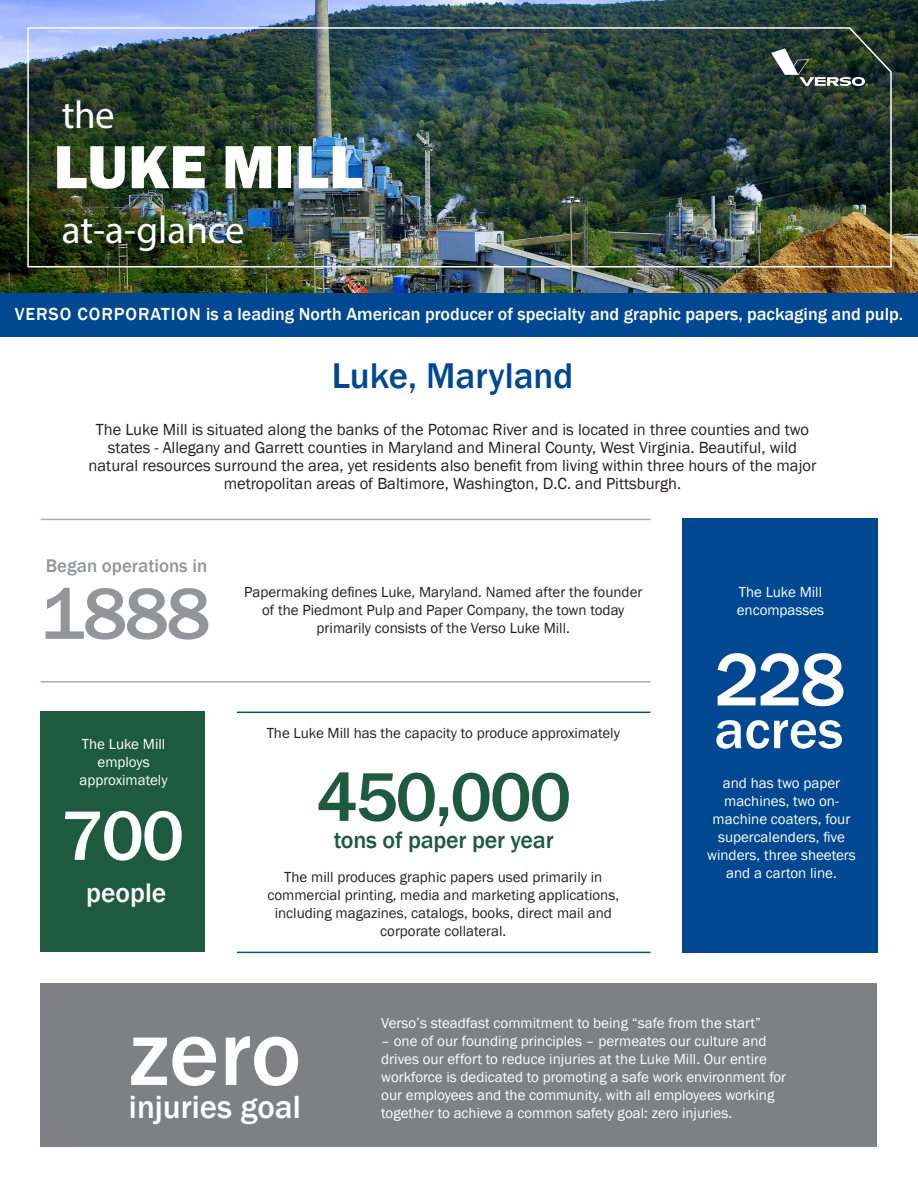
<style>
.page{position:relative;width:918px;height:1188px;background:#fff}
.page>*{position:absolute;margin:0;border:0;box-sizing:border-box;transform-origin:0 0}
.t1{font:500 96px "Franklin Gothic";color:#fff}
.t2{font:500 77.25px "Franklin Gothic";color:#fff}
.t3{font:500 75px "Franklin Gothic";color:#939598}
.t4{font:500 72.45px "Franklin Gothic";color:#fff}
.t5{font:500 71.25px "Franklin Gothic";letter-spacing:-.03em;color:#1e5a40}
.t6{font:800 63px "Franklin Gothic";color:#fff}
.t7{font:500 55.65px "Franklin Gothic";color:#fff}
.t8{font:39px "Myriad Pro";color:#fff}
.t9{font:500 36.75px "Franklin Gothic";color:#014892}
.t10{font:500 33px "Franklin Gothic";color:#fff}
.t11{font:500 27.6px "Franklin Gothic";color:#fff}
.t12{font:500 24px "Franklin Gothic";letter-spacing:-.01em;color:#1e5a40}
.t13{font:500 18.9px "Franklin Gothic";color:#939598}
.t14{font:500 18px "Franklin Gothic";color:#fff}
.t15{font:16.5px/18px "Franklin Gothic";color:#231f20;text-align:center}
.t16{font:15px/18px "Franklin Gothic";color:#fff}
.t17{font:15px/18px "Franklin Gothic";color:#231f20;text-align:center}
</style>
<div class="page">
<hr style="left:41px;top:519px;width:610px;height:1px;background:#b3aca4">
<img style="left:0;top:0;width:918px;height:293px">
<img style="left:27px;top:26px;width:865px;height:242px">
<svg style="left:771px;top:48px;width:97px;height:38px;background:#4a5a51"></svg>
<div style="left:0;top:293px;width:918px;height:43px;background:#014892"></div>
<div style="left:40px;top:984px;width:838px;height:163px;background:#7e8083"></div>
<div style="left:40px;top:712px;width:165px;height:240px;background:#1e5a40"></div>
<hr style="left:237px;top:712px;width:414px;height:1px;background:#005963">
<div style="left:682px;top:519px;width:196px;height:434px;background:#014892"></div>
<hr style="left:40px;top:681px;width:611px;height:1px;background:#b3aca4">
<hr style="left:237px;top:952px;width:414px;height:1px;background:#005963">
<p class="t8" style="left:62px;top:91px;width:54px">the</p>
<p class="t6" style="left:54px;top:126px;width:311px">LUKE MILL</p>
<p class="t8" style="left:62px;top:205px;width:184px">at-a-glance</p>
<p class="t14" style="left:15px;top:303px;width:890px">VERSO CORPORATION is a leading North American producer of specialty and graphic papers, packaging and pulp.</p>
<p class="t9" style="left:332px;top:353px;width:243px">Luke, Maryland</p>
<p class="t15" style="left:89px;top:421px;width:729px">The Luke Mill is situated along the banks of the Potomac River and is located in three counties and two states - Allegany and Garrett counties in Maryland and Mineral County, West Virginia. Beautiful, wild natural resources surround the area, yet residents also benefit from living within three hours of the major metropolitan areas of Baltimore, Washington, D.C. and Pittsburgh.</p>
<p class="t13" style="left:46px;top:554px;width:163px">Began operations in</p>
<p class="t3" style="left:40px;top:567px;width:171px">1888</p>
<p class="t16" style="left:82px;top:735px;width:85px">The Luke Mill</p>
<p class="t16" style="left:80px;top:753px;width:90px;text-align:center">employs approximately</p>
<p class="t4" style="left:61px;top:791px;width:125px">700</p>
<p class="t11" style="left:86px;top:875px;width:82px">people</p>
<p class="t17" style="left:244px;top:583px;width:400px">Papermaking defines Luke, Maryland. Named after the founder of the Piedmont Pulp and Paper Company, the town today</p>
<p class="t17" style="left:317px;top:619px;width:255px">primarily consists of the Verso Luke Mill.</p>
<p class="t17" style="left:267px;top:724px;width:355px">The Luke Mill has the capacity to produce approximately</p>
<p class="t5" style="left:316px;top:753px;width:257px">450,000</p>
<p class="t12" style="left:334px;top:825px;width:221px">tons of paper per year</p>
<p class="t17" style="left:284px;top:869px;width:320px">The mill produces graphic papers used primarily in</p>
<p class="t17" style="left:267px;top:887px;width:353px">commercial printing, media and marketing applications, including magazines, catalogs, books, direct mail and</p>
<p class="t17" style="left:380px;top:923px;width:128px">corporate collateral.</p>
<p class="t16" style="left:737px;top:583px;width:89px">The Luke Mill encompasses</p>
<p class="t2" style="left:714px;top:632px;width:133px">228</p>
<p class="t7" style="left:714px;top:695px;width:130px">acres</p>
<p class="t16" style="left:707px;top:774px;width:150px;text-align:center">and has two paper machines, two on&shy;machine coaters, four supercalenders, five winders, three sheeters and a carton line.</p>
<p class="t1" style="left:129px;top:994px;width:174px">zero</p>
<p class="t10" style="left:129px;top:1087px;width:173px">injuries goal</p>
<p class="t16" style="left:381px;top:1015px;width:381px">Verso’s steadfast commitment to being “safe from the start”</p>
<p class="t16" style="left:381px;top:1033px;width:407px">– one of our founding principles – permeates our culture and drives our effort to reduce injuries at the Luke Mill. Our entire workforce is dedicated to promoting a safe work environment for our employees and the community, with all employees working together to achieve a common safety goal: zero injuries.</p>
</div>
